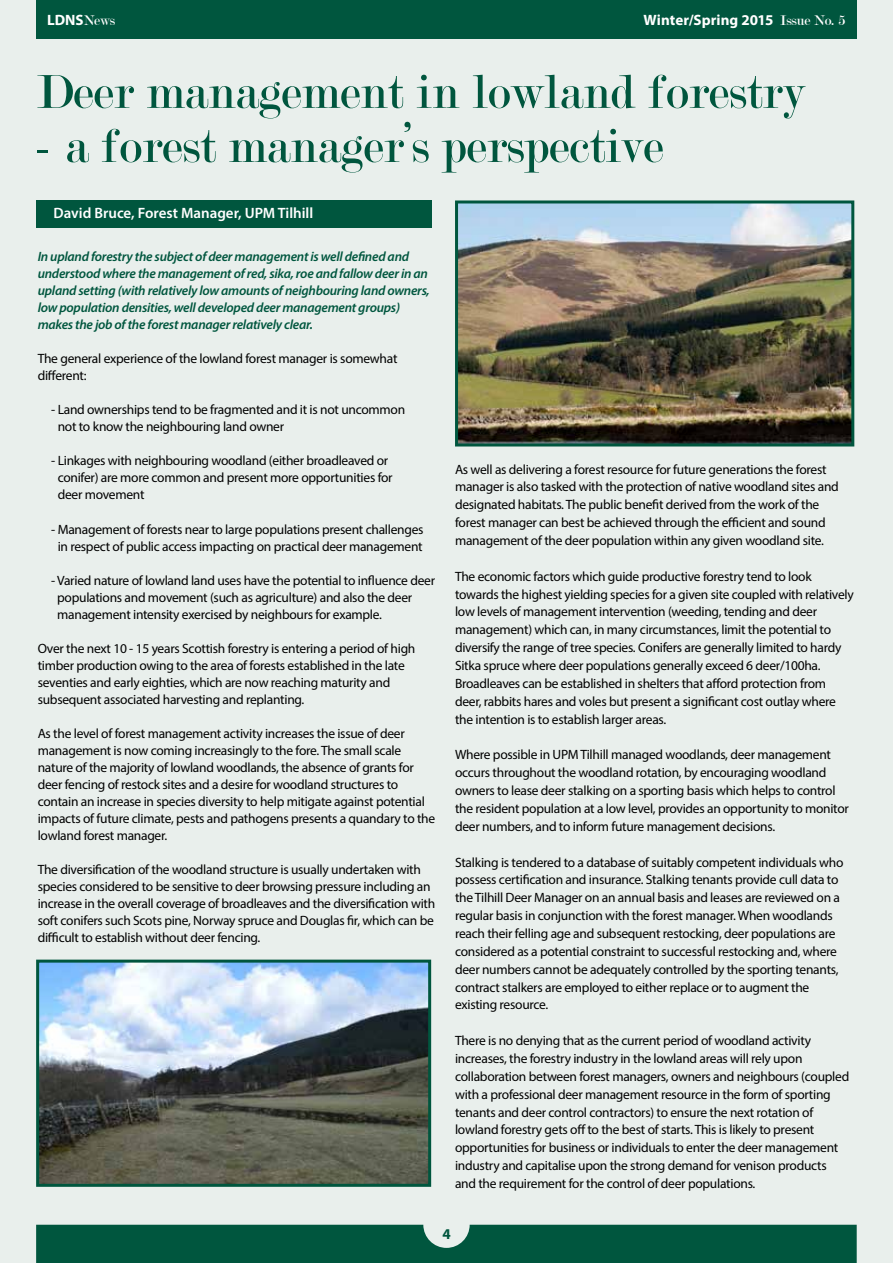
<style>
.page{position:relative;width:893px;height:1263px;background:#e9efec}
.page>*{position:absolute;margin:0;border:0;box-sizing:border-box;transform-origin:0 0}
.t1{font:50.85px "Modern";color:#00563e}
.t2{font:600 15px "Myriad Pro";color:#fff}
.t3{font:700 15px "Myriad Pro";color:#fff}
.t4{font:700 15px "Myriad Pro";color:#00563e}
.t5{font:13.5px/17.9px "Myriad Pro";letter-spacing:-.02em;color:#000}
.t6{font:italic 600 13.5px/17px "Myriad Pro";letter-spacing:-.02em;color:#00563e}
.s1{font-family:"Modern";font-weight:400}
</style>
<div class="page">
<div style="left:36px;top:1225px;width:821px;height:38px;background:#00563e"></div>
<div style="left:36px;top:0;width:821px;height:38px;background:#00563e"></div>
<div style="left:36px;top:200px;width:395px;height:28px;background:#00563e"></div>
<img style="left:40px;top:963px;width:387px;height:220px">
<div style="left:36px;top:959px;width:395px;height:228px;border:3px solid #00563e"></div>
<img style="left:459px;top:204px;width:391px;height:238px">
<div style="left:455px;top:200px;width:399px;height:246px;border:3px solid #00563e"></div>
<p class="t3" style="left:47px;top:10px;width:69px">LDNS<span class="s1">News</span></p>
<p class="t3" style="left:643px;top:10px;width:203px">Winter/Spring 2015 <span class="s1">Issue No. 5</span></p>
<h1 class="t1" style="left:36px;top:66px;width:770px">Deer management in lowland forestry</h1>
<h1 class="t1" style="left:36px;top:121px;width:629px">- a forest manager’s perspective</h1>
<p class="t2" style="left:54px;top:203px;width:261px">David Bruce, Forest Manager, UPM Tilhill</p>
<p class="t6" style="left:38px;top:248px;width:394px">In upland forestry the subject of deer management is well defined and understood where the management of red, sika, roe and fallow deer in an upland setting (with relatively low amounts of neighbouring land owners, low population densities, well developed deer management groups) makes the job of the forest manager relatively clear.</p>
<p class="t5" style="left:38px;top:350px;width:361px;line-height:17px">The general experience of the lowland forest manager is somewhat different:</p>
<p class="t5" style="left:58px;top:401px;width:349px;line-height:17px;text-indent:-6px">- Land ownerships tend to be fragmented and it is not uncommon not to know the neighbouring land owner</p>
<p class="t5" style="left:58px;top:452px;width:336px;line-height:17px;text-indent:-6px">- Linkages with neighbouring woodland (either broadleaved or conifer) are more common and present more opportunities for deer movement</p>
<p class="t5" style="left:51px;top:520px;width:374px;line-height:17px;text-align:center">- Management of forests near to large populations present challenges in respect of public access impacting on practical deer management</p>
<p class="t5" style="left:57px;top:571px;width:379px;line-height:17px;text-indent:-6px">- Varied nature of lowland land uses have the potential to influence deer populations and movement (such as agriculture) and also the deer management intensity exercised by neighbours for example.</p>
<p class="t5" style="left:38px;top:639px;width:379px;line-height:17px">Over the next 10 - 15 years Scottish forestry is entering a period of high timber production owing to the area of forests established in the late seventies and early eighties, which are now reaching maturity and subsequent associated harvesting and replanting.</p>
<p class="t5" style="left:38px;top:725px;width:399px;line-height:17px">As the level of forest management activity increases the issue of deer management is now coming increasingly to the fore. The small scale nature of the majority of lowland woodlands, the absence of grants for deer fencing of restock sites and a desire for woodland structures to contain an increase in species diversity to help mitigate against potential impacts of future climate, pests and pathogens presents a quandary to the lowland forest manager.</p>
<p class="t5" style="left:38px;top:861px;width:399px;line-height:17px">The diversification of the woodland structure is usually undertaken with species considered to be sensitive to deer browsing pressure including an increase in the overall coverage of broadleaves and the diversification with soft conifers such Scots pine, Norway spruce and Douglas fir, which can be difficult to establish without deer fencing.</p>
<p class="t5" style="left:455px;top:460px;width:385px">As well as delivering a forest resource for future generations the forest manager is also tasked with the protection of native woodland sites and designated habitats. The public benefit derived from the work of the forest manager can best be achieved through the efficient and sound management of the deer population within any given woodland site.</p>
<p class="t5" style="left:455px;top:567px;width:400px">The economic factors which guide productive forestry tend to look towards the highest yielding species for a given site coupled with relatively low levels of management intervention (weeding, tending and deer management) which can, in many circumstances, limit the potential to diversify the range of tree species. Conifers are generally limited to hardy Sitka spruce where deer populations generally exceed 6 deer/100ha.<br>Broadleaves can be established in shelters that afford protection from deer, rabbits hares and voles but present a significant cost outlay where the intention is to establish larger areas.</p>
<p class="t5" style="left:455px;top:746px;width:395px">Where possible in UPM Tilhill managed woodlands, deer management occurs throughout the woodland rotation, by encouraging woodland owners to lease deer stalking on a sporting basis which helps to control the resident population at a low level, provides an opportunity to monitor deer numbers, and to inform future management decisions.</p>
<p class="t5" style="left:455px;top:853px;width:390px">Stalking is tendered to a database of suitably competent individuals who possess certification and insurance. Stalking tenants provide cull data to the Tilhill Deer Manager on an annual basis and leases are reviewed on a regular basis in conjunction with the forest manager. When woodlands reach their felling age and subsequent restocking, deer populations are considered as a potential constraint to successful restocking and, where deer numbers cannot be adequately controlled by the sporting tenants, contract stalkers are employed to either replace or to augment the existing resource.</p>
<p class="t5" style="left:455px;top:1031px;width:396px">There is no denying that as the current period of woodland activity increases, the forestry industry in the lowland areas will rely upon collaboration between forest managers, owners and neighbours (coupled with a professional deer management resource in the form of sporting tenants and deer control contractors) to ensure the next rotation of lowland forestry gets off to the best of starts. This is likely to present opportunities for business or individuals to enter the deer management industry and capitalise upon the strong demand for venison products and the requirement for the control of deer populations.</p>
<p class="t4" style="left:442px;top:1224px;width:10px">4</p>
</div>
